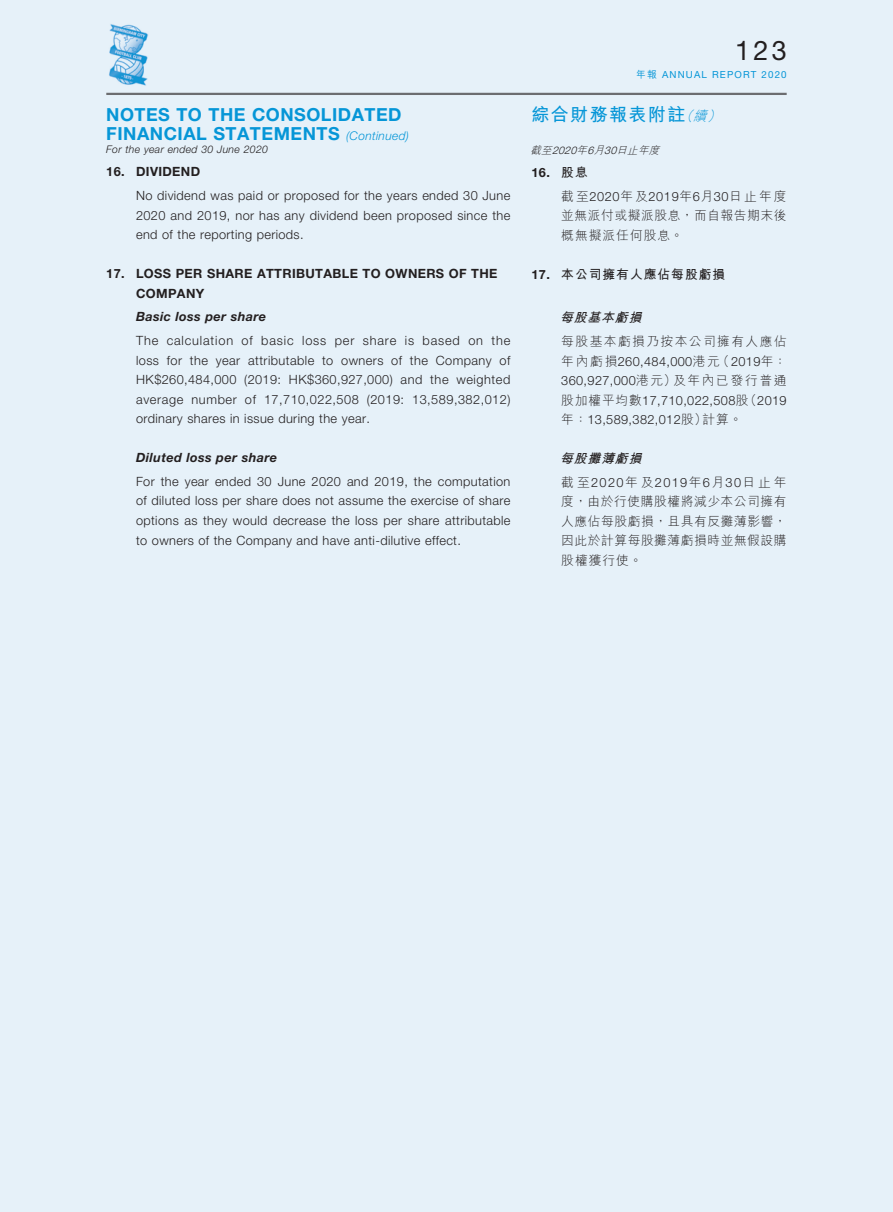
<style>
.page{position:relative;width:893px;height:1212px;background:#e6f1f9}
.page>*{position:absolute;margin:0;border:0;box-sizing:border-box;transform-origin:0 0}
.t1{font:27px "Helvetica Neue LT Std";color:#231f20}
.t2{font:700 18px/19.5px "Helvetica Neue LT Std";letter-spacing:.03em;color:#0696d7}
.t3{font:700 18px "M Hei HK";letter-spacing:.08em;color:#0696d7}
._00_txt{font:300 12.75px/19.5px "Helvetica Neue LT Std";letter-spacing:.03em;color:#231f20;text-align:justify}
._00_txt_C{font:300 12.75px/19.5px "M Hei HK";letter-spacing:.045em;color:#231f20;text-align:justify}
._00_txt_C-2{font:300 12.75px/19.5px "Helvetica Neue LT Std";letter-spacing:.03em;color:#231f20;text-align:justify}
._01_H1{font:700 12.75px/19.5px "Helvetica Neue LT Std";letter-spacing:.03em;color:#231f20}
._03_H3{font:italic 700 12.75px "Helvetica Neue LT Std";letter-spacing:.03em;color:#231f20}
._01_H1_C{font:700 12.75px "M Hei HK";letter-spacing:.08em;color:#231f20}
._03_H3_C{font:italic 700 12.75px "M Hei HK";color:#231f20}
._01_H1_C-2{font:700 12.75px "Helvetica Neue LT Std";color:#231f20}
.t4{font:italic 300 10.5px "Helvetica Neue LT Std";letter-spacing:.03em;color:#231f20}
.t5{font:italic 300 10.5px "M Hei HK";color:#231f20}
.t6{font:9.75px "Helvetica Neue LT Std";letter-spacing:.12em;color:#0696d7}
.s1{font-weight:300;font-style:italic;font-size:12px}
.s2{font-family:"M Hei HK";font-weight:500}
.s3{font-weight:300;font-style:italic;font-size:13.5px}
.s4{font-family:"Helvetica Neue LT Std"}
.s5{font-family:"M Hei HK"}
</style>
<div class="page">
<hr style="left:106px;top:93px;width:681px;height:2px;background:#6c6d70">
<img style="left:109px;top:24px;width:40px;height:62px">
<h2 class="t2" style="left:106px;top:104px;width:304px">NOTES TO THE CONSOLIDATED<br>FINANCIAL STATEMENTS <span class="s1">(Continued)</span></h2>
<p class="t4" style="left:106px;top:143px;width:163px">For the year ended 30 June 2020</p>
<p class="_01_H1" style="left:106px;top:162px;width:95px">16. DIVIDEND</p>
<p class="_00_txt" style="left:136px;top:186px;width:376px">No dividend was paid or proposed for the years ended 30 June 2020 and 2019, nor has any dividend been proposed since the end of the reporting periods.</p>
<p class="_01_H1" style="left:136px;top:264px;width:363px;text-indent:-30px">17. LOSS PER SHARE ATTRIBUTABLE TO OWNERS OF THE<br>COMPANY</p>
<p class="_03_H3" style="left:136px;top:309px;width:132px">Basic loss per share</p>
<p class="_00_txt" style="left:136px;top:331px;width:376px">The calculation of basic loss per share is based on the loss for the year attributable to owners of the Company of HK$260,484,000 (2019: HK$360,927,000) and the weighted average number of 17,710,022,508 (2019: 13,589,382,012) ordinary shares in issue during the year.</p>
<p class="_03_H3" style="left:136px;top:450px;width:143px">Diluted loss per share</p>
<p class="_00_txt" style="left:136px;top:471px;width:376px">For the year ended 30 June 2020 and 2019, the computation of diluted loss per share does not assume the exercise of share options as they would decrease the loss per share attributable to owners of the Company and have anti-dilutive effect.</p>
<h1 class="t1" style="left:735px;top:34px;width:53px">123</h1>
<p class="t6" style="left:636px;top:68px;width:152px"><span class="s2">年報</span> ANNUAL REPORT 2020</p>
<h2 class="t3" style="left:531px;top:102px;width:195px">綜合財務報表附註<span class="s3">（續）</span></h2>
<p class="t5" style="left:530px;top:142px;width:134px">截至<span class="s4">2020</span>年<span class="s4">6</span>月<span class="s4">30</span>日止年度</p>
<p class="_01_H1_C-2" style="left:531px;top:165px;width:58px">16. <span class="s5">股息</span></p>
<p class="_00_txt_C" style="left:561px;top:186px;width:227px">截至<span class="s4">2020</span>年及<span class="s4">2019</span>年<span class="s4">6</span>月<span class="s4">30</span>日止年度並無派付或擬派股息，而自報告期末後概無擬派任何股息。</p>
<p class="_01_H1_C" style="left:531px;top:265px;width:195px"><span class="s4">17.</span> 本公司擁有人應佔每股虧損</p>
<p class="_03_H3_C" style="left:560px;top:308px;width:87px">每股基本虧損</p>
<p class="_00_txt_C-2" style="left:561px;top:331px;width:227px"><span class="s5">每股基本虧損乃按本公司擁有人應佔年內虧損</span>260,484,000<span class="s5">港元（</span>2019<span class="s5">年：</span>360,927,000<span class="s5">港元）及年內已發行普通股加權平均數</span>17,710,022,508<span class="s5">股（</span>2019<span class="s5">年：</span>13,589,382,012<span class="s5">股）計算。</span></p>
<p class="_03_H3_C" style="left:560px;top:449px;width:87px">每股攤薄虧損</p>
<p class="_00_txt_C" style="left:561px;top:472px;width:227px">截至<span class="s4">2020</span>年及<span class="s4">2019</span>年<span class="s4">6</span>月<span class="s4">30</span>日止年度，由於行使購股權將減少本公司擁有人應佔每股虧損，且具有反攤薄影響，因此於計算每股攤薄虧損時並無假設購股權獲行使。</p>
</div>
